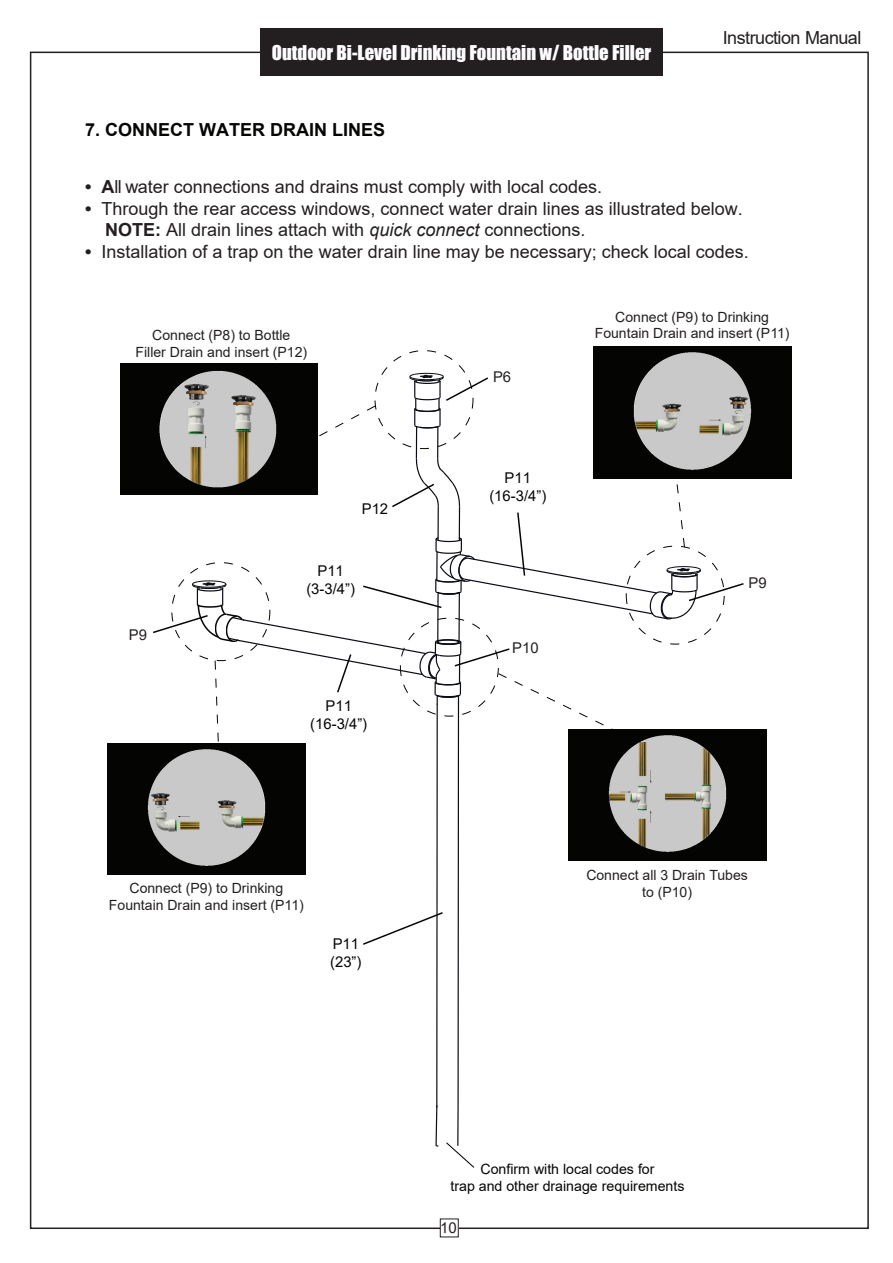
<style>
.page{position:relative;width:893px;height:1263px;background:#fff}
.page>*{position:absolute;margin:0;border:0;box-sizing:border-box;transform-origin:0 0}
.t1{font:18.75px "Impact";color:#fcfbfd}
.t2{font:18px/21.6px "Arial";color:#231f20}
.t3{font:700 18px "Arial";color:#050504}
.t4{font:18px "Arial";letter-spacing:-.03em;color:#231f20}
.t5{font:15px "Arial";color:#231f20}
.t6{font:14.85px/17.9px "Arial";color:#050504;text-align:center}
.t7{font:14.85px "Arial";color:#231f20}
.t8{font:14.1px/16.8px "Arial";color:#231f20;text-align:center}
.t9{font:14.1px/17px "Arial";color:#050504;text-align:center}
.s1{font-weight:700}
.s2{font-style:italic}
</style>
<div class="page">
<div style="left:440px;top:1218px;width:19px;height:19px;border:1px solid #231f20"></div>
<div style="left:261px;top:28px;width:402px;height:48px;background:#231f20"></div>
<img style="left:107px;top:743px;width:198px;height:132px">
<hr style="left:416px;top:426px;width:1px;height:33px;background:#0a0c14">
<hr style="left:437px;top:426px;width:1px;height:33px;background:#0a0c14">
<hr style="left:436px;top:695px;width:2px;height:413px;background:#0a0c14">
<hr style="left:457px;top:695px;width:2px;height:411px;background:#0a0c14">
<svg style="left:435px;top:1104px;width:40px;height:64px"></svg>
<hr style="left:457px;top:1105px;width:2px;height:41px;background:#0a0c14">
<svg style="left:319px;top:406px;width:56px;height:31px"></svg>
<svg style="left:363px;top:911px;width:80px;height:35px"></svg>
<img style="left:120px;top:363px;width:198px;height:132px">
<img style="left:568px;top:730px;width:198px;height:131px">
<img style="left:593px;top:347px;width:198px;height:131px">
<svg style="left:409px;top:372px;width:79px;height:57px"></svg>
<svg style="left:151px;top:457px;width:594px;height:288px"></svg>
<p class="t1" style="left:272px;top:38px;width:381px">Outdoor Bi-Level Drinking Fountain w/ Bottle Filler</p>
<p class="t3" style="left:85px;top:117px;width:302px">7. CONNECT WATER DRAIN LINES</p>
<p class="t4" style="left:723px;top:25px;width:140px">Instruction Manual</p>
<p class="t2" style="left:85px;top:176px;width:518px"><span class="s1">• A</span>ll water connections and drains must comply with local codes.</p>
<p class="t2" style="left:105px;top:198px;width:639px;text-indent:-20px"><span class="s1">•</span> Through the rear access windows, connect water drain lines as illustrated below.<br><span class="s1">NOTE:</span> All drain lines attach with <span class="s2">quick connect</span> connections.</p>
<p class="t2" style="left:85px;top:241px;width:665px"><span class="s1">•</span> Installation of a trap on the water drain line may be necessary; check local codes.</p>
<p class="t8" style="left:136px;top:326px;width:173px">Connect (P8) to Bottle<br>Filler Drain and insert (P12)</p>
<p class="t7" style="left:129px;top:625px;width:20px">P9</p>
<p class="t6" style="left:362px;top:500px;width:28px">P12</p>
<p class="t6" style="left:306px;top:562px;width:50px">P11 (3-3/4”)</p>
<p class="t6" style="left:310px;top:697px;width:58px">P11 (16-3/4”)</p>
<p class="t8" style="left:109px;top:879px;width:196px">Connect (P9) to Drinking<br>Fountain Drain and insert (P11)</p>
<p class="t6" style="left:330px;top:934px;width:33px;text-align:left">P11 (23”)</p>
<p class="t7" style="left:493px;top:366px;width:20px">P6</p>
<p class="t6" style="left:489px;top:469px;width:58px">P11 (16-3/4”)</p>
<p class="t7" style="left:512px;top:638px;width:28px">P10</p>
<p class="t8" style="left:595px;top:308px;width:196px">Connect (P9) to Drinking<br>Fountain Drain and insert (P11)</p>
<p class="t7" style="left:749px;top:572px;width:20px">P9</p>
<p class="t8" style="left:586px;top:867px;width:163px">Connect all 3 Drain Tubes to (P10)</p>
<p class="t9" style="left:450px;top:1160px;width:236px">Confirm with local codes for<br>trap and other drainage requirements</p>
<p class="t5" style="left:440px;top:1217px;width:18px">10</p>
</div>
